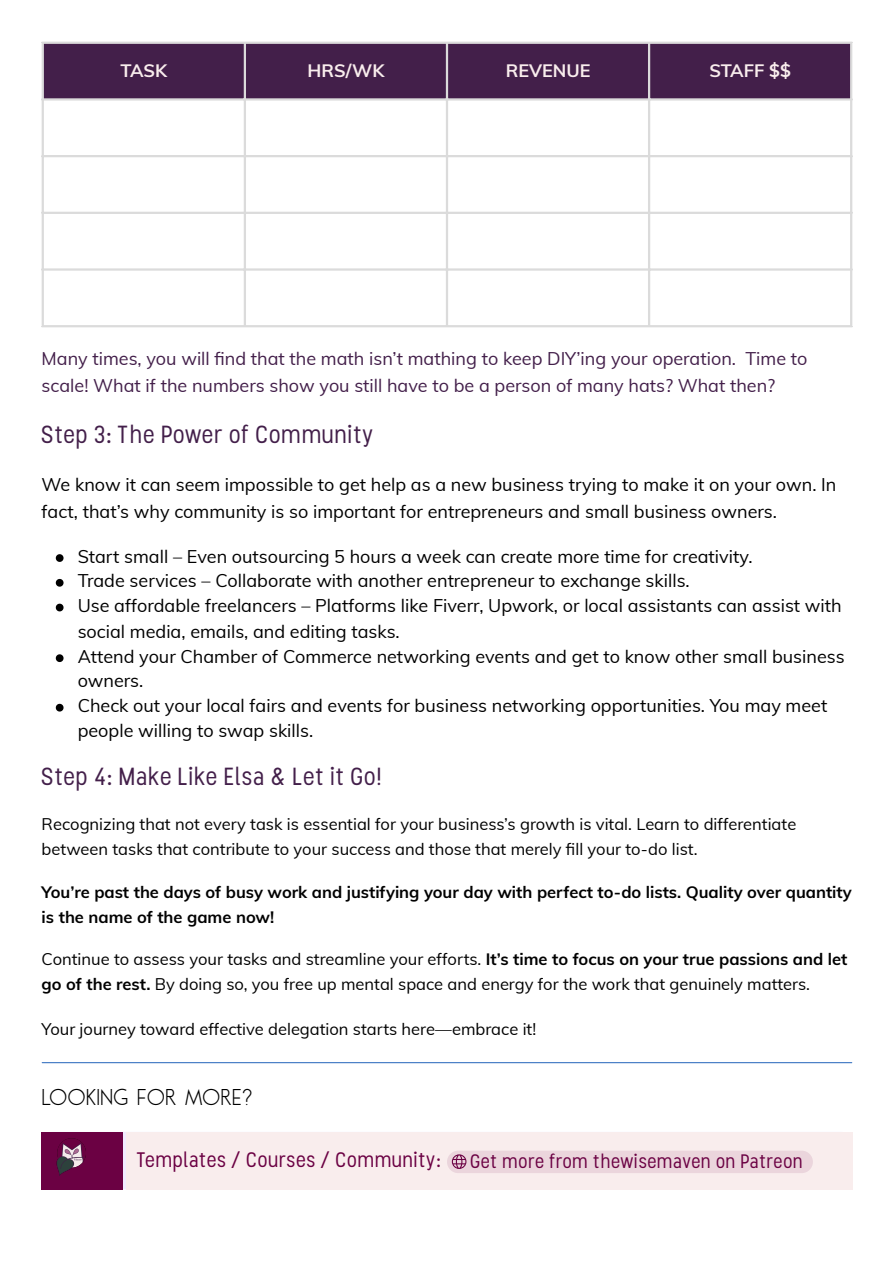
<style>
.page{position:relative;width:894px;height:1263px;background:#fff}
.page>*{position:absolute;margin:0;border:0;box-sizing:border-box;transform-origin:0 0}
.t1{font:24.75px "Stellar";color:#431f4a}
.t2{font:24px "Sinclaire";color:#000}
.t3{font:21px "Stellar";letter-spacing:-.01em;color:#6b0143}
.t4{font:19.5px "Stellar";letter-spacing:-.01em;color:#6b0143}
.t5{font:18px/24.8px "Muli";color:#000}
.t6{font:18px/27px "Muli";color:#431f4a}
.t7{font:700 18px "Muli";color:#f9eded}
.t8{font:16.5px/24.8px "Muli";color:#000}
.t9{font:700 16.5px/24.8px "Muli";color:#000}
.s1{font-weight:700}
</style>
<div class="page">
<svg style="left:56px;top:554px;width:7px;height:8px"></svg>
<svg style="left:56px;top:579px;width:7px;height:8px"></svg>
<svg style="left:56px;top:604px;width:7px;height:7px"></svg>
<svg style="left:56px;top:654px;width:7px;height:8px"></svg>
<svg style="left:56px;top:704px;width:7px;height:7px"></svg>
<div style="left:44px;top:44px;width:805px;height:54px;background:#431f4a"></div>
<hr style="left:42px;top:44px;width:2px;height:281px;background:#dbdbdb">
<hr style="left:244px;top:44px;width:2px;height:281px;background:#dbdbdb">
<hr style="left:446px;top:44px;width:2px;height:281px;background:#dbdbdb">
<hr style="left:647px;top:44px;width:3px;height:281px;background:#dbdbdb">
<hr style="left:849px;top:44px;width:3px;height:281px;background:#dbdbdb">
<hr style="left:42px;top:42px;width:810px;height:2px;background:#dbdbdb">
<hr style="left:42px;top:98px;width:810px;height:3px;background:#dbdbdb">
<hr style="left:42px;top:155px;width:810px;height:2px;background:#dbdbdb">
<hr style="left:42px;top:212px;width:810px;height:2px;background:#dbdbdb">
<hr style="left:42px;top:268px;width:810px;height:3px;background:#dbdbdb">
<hr style="left:42px;top:325px;width:810px;height:2px;background:#dbdbdb">
<hr style="left:42px;top:1062px;width:809px;height:1px;background:#3b75c2">
<div style="left:42px;top:1132px;width:81px;height:57px;background:#6b0143"></div>
<img style="left:56px;top:1138px;width:30px;height:38px">
<div style="left:126px;top:1132px;width:726px;height:57px;background:#f9eded"></div>
<div style="left:447px;top:1151px;width:365px;height:22px;background:#ebd5dc"></div>
<p class="t7" style="left:120px;top:58px;width:48px">TASK</p>
<p class="t7" style="left:307px;top:58px;width:78px">HRS/WK</p>
<p class="t7" style="left:505px;top:58px;width:86px">REVENUE</p>
<p class="t7" style="left:709px;top:58px;width:83px">STAFF $$</p>
<p class="t6" style="left:42px;top:344px;width:767px">Many times, you will find that the math isn’t mathing to keep DIY’ing your operation. Time to scale! What if the numbers show you still have to be a person of many hats? What then?</p>
<h2 class="t1" style="left:42px;top:420px;width:334px">Step 3: The Power of Community</h2>
<p class="t5" style="left:42px;top:470px;width:796px;line-height:27px">We know it can seem impossible to get help as a new business trying to make it on your own. In fact, that’s why community is so important for entrepreneurs and small business owners.</p>
<p class="t5" style="left:78px;top:543px;width:676px">Start small – Even outsourcing 5 hours a week can create more time for creativity.</p>
<p class="t5" style="left:78px;top:568px;width:613px">Trade services – Collaborate with another entrepreneur to exchange skills.</p>
<p class="t5" style="left:78px;top:592px;width:765px;line-height:25.8px">Use affordable freelancers – Platforms like Fiverr, Upwork, or local assistants can assist with social media, emails, and editing tasks.</p>
<p class="t5" style="left:78px;top:643px;width:768px">Attend your Chamber of Commerce networking events and get to know other small business owners.</p>
<p class="t5" style="left:78px;top:693px;width:751px">Check out your local fairs and events for business networking opportunities. You may meet people willing to swap skills.</p>
<h2 class="t1" style="left:42px;top:762px;width:342px">Step 4: Make Like Elsa &amp; Let it Go!</h2>
<p class="t8" style="left:42px;top:812px;width:756px">Recognizing that not every task is essential for your business’s growth is vital. Learn to differentiate between tasks that contribute to your success and those that merely fill your to-do list.</p>
<p class="t9" style="left:42px;top:879px;width:811px">You’re past the days of busy work and justifying your day with perfect to-do lists. Quality over quantity is the name of the game now!</p>
<p class="t8" style="left:42px;top:947px;width:806px">Continue to assess your tasks and streamline your efforts. <span class="s1">It’s time to focus on your true passions and let go of the rest.</span> By doing so, you free up mental space and energy for the work that genuinely matters.</p>
<p class="t8" style="left:42px;top:1016px;width:496px">Your journey toward effective delegation starts here—embrace it!</p>
<p class="t2" style="left:42px;top:1085px;width:212px">LOOKING FOR MORE?</p>
<p class="t3" style="left:137px;top:1147px;width:306px">Templates / Courses / Community:</p>
<p class="t4" style="left:470px;top:1149px;width:334px">Get more from thewisemaven on Patreon</p>
</div>
